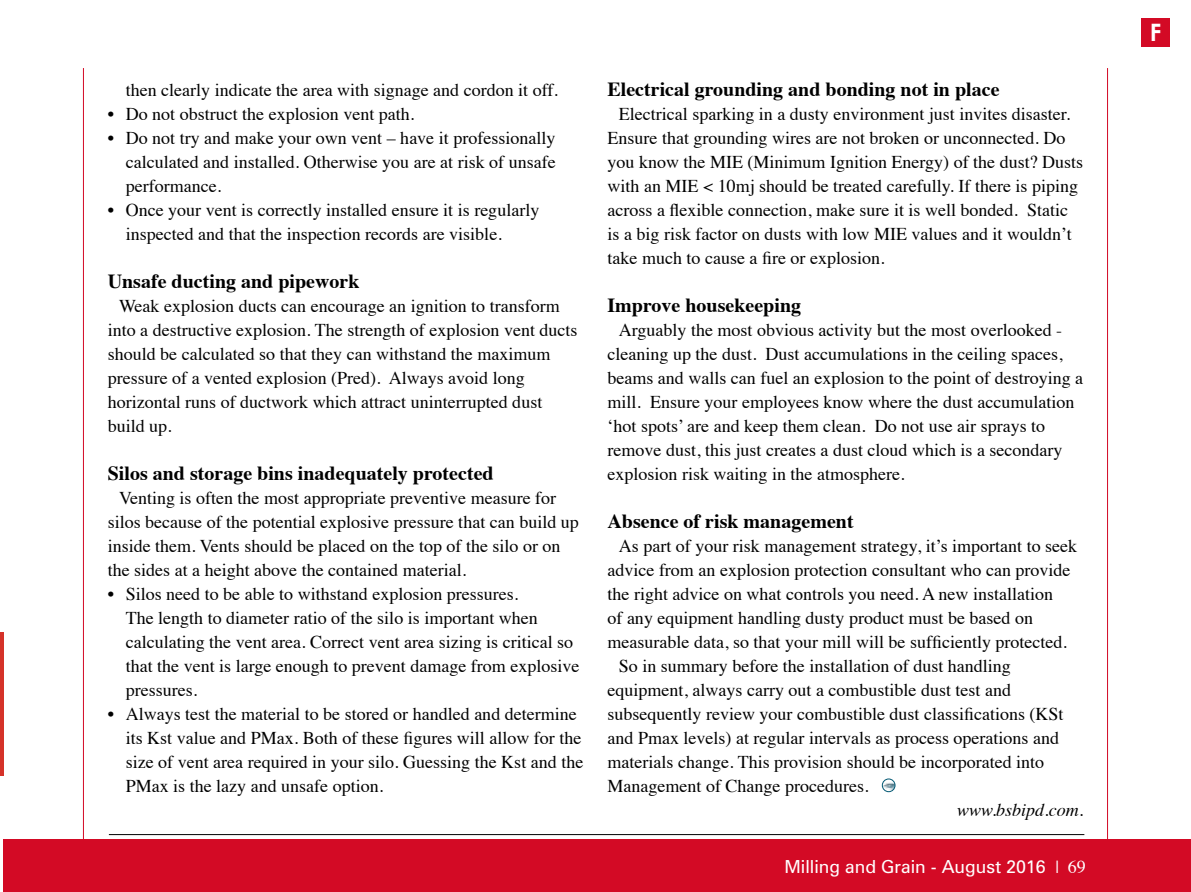
<style>
.page{position:relative;width:1191px;height:892px;background:#fff}
.page>*{position:absolute;margin:0;border:0;box-sizing:border-box;transform-origin:0 0}
.t1{font:700 24px "Century Gothic";color:#fff}
.t2{font:700 20px "Times";color:#000}
.t3{font:18px/24px "Times";color:#000}
.t4{font:18px "Zurich BT";color:#fff}
.t5{font:italic 18px "Times";color:#000}
.s1{font-family:"Times"}
</style>
<div class="page">
<hr style="left:83px;top:68px;width:1px;height:824px;background:#d30a25">
<hr style="left:1107px;top:68px;width:1px;height:824px;background:#d30a25">
<div style="left:4px;top:840px;width:1187px;height:52px;background:#d30a25"></div>
<svg style="left:883px;top:782px;width:12px;height:8px"></svg>
<div style="left:881px;top:778px;width:14px;height:14px;border:1px solid #005772;border-radius:50%"></div>
<hr style="left:0;top:632px;width:4px;height:144px;background:#d53229">
<hr style="left:109px;top:834px;width:975px;height:1px;background:#000">
<div style="left:1141px;top:18px;width:28px;height:28px;background:#d30a25"></div>
<p class="t3" style="left:126px;top:76px;width:434px">then clearly indicate the area with signage and cordon it off.</p>
<p class="t3" style="left:108px;top:100px;width:308px">• Do not obstruct the explosion vent path.</p>
<p class="t3" style="left:126px;top:124px;width:431px;text-align:justify;text-indent:-18px">• Do not try and make your own vent – have it professionally calculated and installed. Otherwise you are at risk of unsafe performance.</p>
<p class="t3" style="left:126px;top:196px;width:415px;text-indent:-18px">• Once your vent is correctly installed ensure it is regularly inspected and that the inspection records are visible.</p>
<p class="t2" style="left:108px;top:262px;width:253px">Unsafe ducting and pipework</p>
<p class="t3" style="left:108px;top:292px;width:471px;text-indent:11px">Weak explosion ducts can encourage an ignition to transform into a destructive explosion. The strength of explosion vent ducts should be calculated so that they can withstand the maximum pressure of a vented explosion (Pred). Always avoid long horizontal runs of ductwork which attract uninterrupted dust build up.</p>
<p class="t2" style="left:108px;top:454px;width:387px">Silos and storage bins inadequately protected</p>
<p class="t3" style="left:108px;top:484px;width:472px;text-indent:11px">Venting is often the most appropriate preventive measure for silos because of the potential explosive pressure that can build up inside them. Vents should be placed on the top of the silo or on the sides at a height above the contained material.</p>
<p class="t3" style="left:126px;top:580px;width:455px;text-indent:-18px">• Silos need to be able to withstand explosion pressures.<br>The length to diameter ratio of the silo is important when calculating the vent area. Correct vent area sizing is critical so that the vent is large enough to prevent damage from explosive pressures.</p>
<p class="t3" style="left:126px;top:700px;width:459px;text-indent:-18px">• Always test the material to be stored or handled and determine its Kst value and PMax. Both of these figures will allow for the size of vent area required in your silo. Guessing the Kst and the PMax is the lazy and unsafe option.</p>
<p class="t2" style="left:607px;top:70px;width:393px">Electrical grounding and bonding not in place</p>
<p class="t3" style="left:607px;top:100px;width:477px;text-indent:11px">Electrical sparking in a dusty environment just invites disaster.<br>Ensure that grounding wires are not broken or unconnected. Do you know the MIE (Minimum Ignition Energy) of the dust? Dusts with an MIE &lt; 10mj should be treated carefully. If there is piping across a flexible connection, make sure it is well bonded. Static is a big risk factor on dusts with low MIE values and it wouldn’t take much to cause a fire or explosion.</p>
<p class="t2" style="left:607px;top:286px;width:195px">Improve housekeeping</p>
<p class="t3" style="left:607px;top:316px;width:477px;text-indent:11px">Arguably the most obvious activity but the most overlooked - cleaning up the dust. Dust accumulations in the ceiling spaces, beams and walls can fuel an explosion to the point of destroying a mill. Ensure your employees know where the dust accumulation ‘hot spots’ are and keep them clean. Do not use air sprays to remove dust, this just creates a dust cloud which is a secondary explosion risk waiting in the atmosphere.</p>
<p class="t2" style="left:607px;top:502px;width:248px">Absence of risk management</p>
<p class="t3" style="left:619px;top:532px;width:460px">As part of your risk management strategy, it’s important to seek</p>
<p class="t3" style="left:607px;top:556px;width:464px">advice from an explosion protection consultant who can provide</p>
<p class="t3" style="left:607px;top:580px;width:447px">the right advice on what controls you need. A new installation</p>
<p class="t3" style="left:607px;top:604px;width:427px">of any equipment handling dusty product must be based on</p>
<p class="t3" style="left:607px;top:628px;width:461px">measurable data, so that your mill will be sufficiently protected.</p>
<p class="t3" style="left:619px;top:652px;width:393px">So in summary before the installation of dust handling</p>
<p class="t3" style="left:607px;top:676px;width:405px">equipment, always carry out a combustible dust test and</p>
<p class="t3" style="left:607px;top:700px;width:457px">subsequently review your combustible dust classifications (KSt</p>
<p class="t3" style="left:607px;top:724px;width:453px">and Pmax levels) at regular intervals as process operations and</p>
<p class="t3" style="left:607px;top:748px;width:438px">materials change. This provision should be incorporated into</p>
<p class="t3" style="left:607px;top:772px;width:262px">Management of Change procedures.</p>
<p class="t5" style="left:957px;top:794px;width:128px">www.bsbipd.com.</p>
<p class="t4" style="left:784px;top:856px;width:303px">Milling and Grain - August 2016 <span class="s1">| 69</span></p>
<h1 class="t1" style="left:1149px;top:17px;width:13px">F</h1>
</div>
